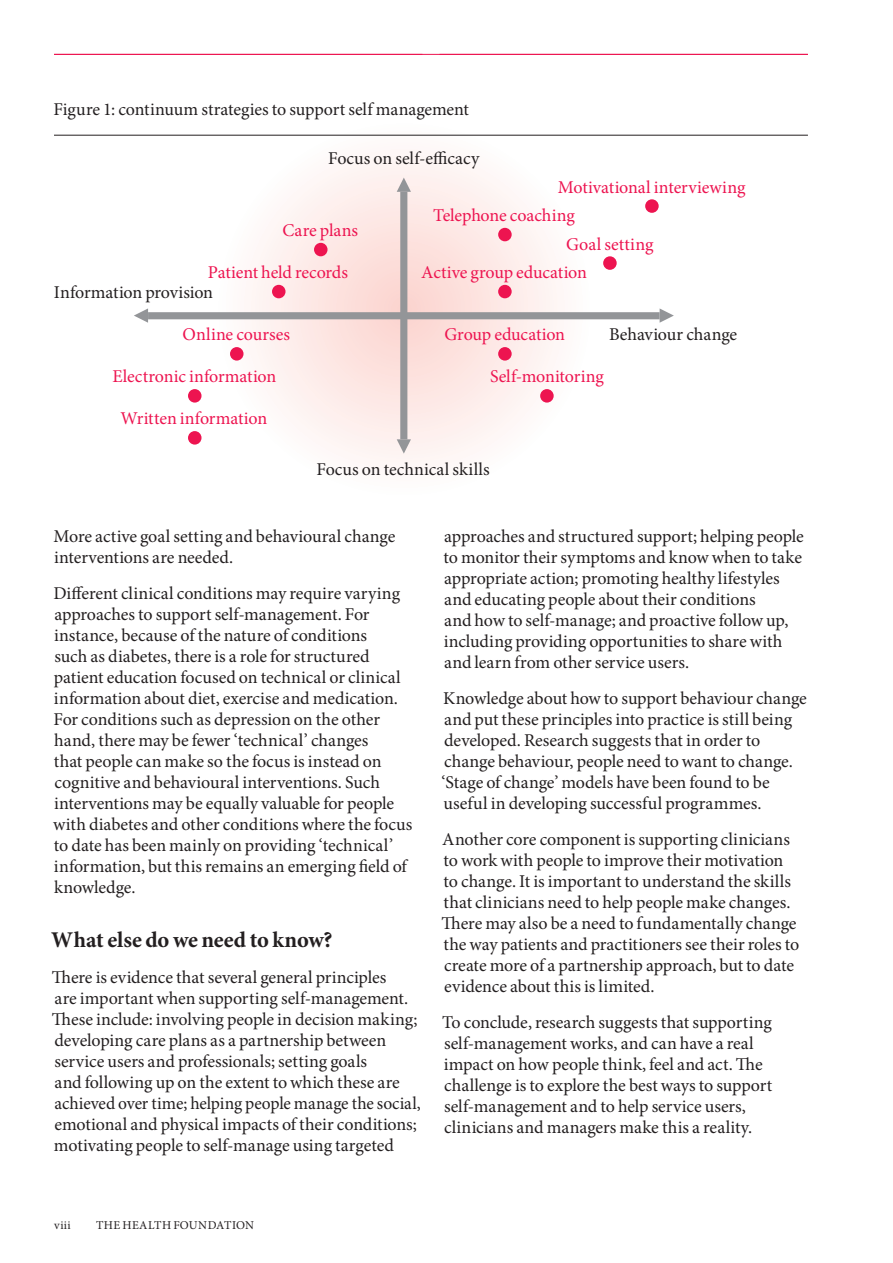
<style>
.page{position:relative;width:893px;height:1263px;background:#fff}
.page>*{position:absolute;margin:0;border:0;box-sizing:border-box;transform-origin:0 0}
.t1{font:700 22.5px "Minion Pro";letter-spacing:-.005em;color:#231f20}
.t2{font:18px/21px "Minion Pro";letter-spacing:-.005em;color:#231f20}
.t3{font:18px "Minion Pro";letter-spacing:-.005em;color:#ed1450}
.t4{font:12px "Minion Pro";letter-spacing:.025em;color:#231f20}
</style>
<div class="page">
<svg style="left:217px;top:122px;width:374px;height:374px"></svg>
<hr style="left:54px;top:135px;width:754px;height:1px;background:#231f20">
<div style="left:400px;top:192px;width:7px;height:247px;background:#939598"></div>
<svg style="left:397px;top:178px;width:14px;height:14px"></svg>
<svg style="left:397px;top:439px;width:14px;height:15px"></svg>
<div style="left:148px;top:312px;width:512px;height:7px;background:#939598"></div>
<svg style="left:660px;top:308px;width:14px;height:15px"></svg>
<svg style="left:134px;top:308px;width:14px;height:15px"></svg>
<div style="left:645px;top:199px;width:14px;height:14px;background:#ed1450;border-radius:50%"></div>
<div style="left:498px;top:228px;width:14px;height:13px;background:#ed1450;border-radius:50%"></div>
<div style="left:603px;top:256px;width:14px;height:14px;background:#ed1450;border-radius:50%"></div>
<div style="left:498px;top:347px;width:14px;height:14px;background:#ed1450;border-radius:50%"></div>
<div style="left:188px;top:389px;width:13px;height:14px;background:#ed1450;border-radius:50%"></div>
<div style="left:498px;top:285px;width:14px;height:13px;background:#ed1450;border-radius:50%"></div>
<div style="left:540px;top:389px;width:14px;height:14px;background:#ed1450;border-radius:50%"></div>
<div style="left:314px;top:243px;width:13px;height:13px;background:#ed1450;border-radius:50%"></div>
<div style="left:272px;top:285px;width:13px;height:13px;background:#ed1450;border-radius:50%"></div>
<div style="left:188px;top:431px;width:13px;height:14px;background:#ed1450;border-radius:50%"></div>
<div style="left:230px;top:347px;width:13px;height:14px;background:#ed1450;border-radius:50%"></div>
<hr style="left:54px;top:54px;width:754px;height:1px;background:#ed1450">
<p class="t2" style="left:53px;top:98px;width:417px">Figure 1: continuum strategies to support self management</p>
<p class="t2" style="left:328px;top:148px;width:153px">Focus on self-efficacy</p>
<p class="t3" style="left:282px;top:218px;width:77px">Care plans</p>
<p class="t3" style="left:208px;top:260px;width:142px">patient held records</p>
<p class="t2" style="left:54px;top:282px;width:161px">Information provision</p>
<p class="t3" style="left:183px;top:322px;width:109px">online courses</p>
<p class="t3" style="left:112px;top:364px;width:165px">Electronic information</p>
<p class="t3" style="left:120px;top:406px;width:148px">Written information</p>
<p class="t3" style="left:558px;top:175px;width:189px">motivational interviewing</p>
<p class="t3" style="left:433px;top:203px;width:143px">telephone coaching</p>
<p class="t3" style="left:566px;top:232px;width:89px">goal setting</p>
<p class="t3" style="left:421px;top:260px;width:167px">Active group education</p>
<p class="t3" style="left:445px;top:322px;width:122px">group education</p>
<p class="t2" style="left:609px;top:324px;width:129px">Behaviour change</p>
<p class="t3" style="left:490px;top:364px;width:115px">Self-monitoring</p>
<p class="t2" style="left:316px;top:458px;width:175px">Focus on technical skills</p>
<p class="t2" style="left:54px;top:526px;width:343px">More active goal setting and behavioural change interventions are needed.</p>
<p class="t2" style="left:53px;top:583px;width:361px">Different clinical conditions may require varying approaches to support self-management. For instance, because of the nature of conditions<br>such as diabetes, there is a role for structured patient education focused on technical or clinical information about diet, exercise and medication.<br>For conditions such as depression on the other hand, there may be fewer ‘technical’ changes<br>that people can make so the focus is instead on cognitive and behavioural interventions. Such interventions may be equally valuable for people with diabetes and other conditions where the focus to date has been mainly on providing ‘technical’ information, but this remains an emerging field of knowledge.</p>
<h4 class="t1" style="left:51px;top:924px;width:283px">What else do we need to know?</h4>
<p class="t2" style="left:52px;top:967px;width:370px">There is evidence that several general principles<br>are important when supporting self-management.<br>These include: involving people in decision making; developing care plans as a partnership between service users and professionals; setting goals<br>and following up on the extent to which these are achieved over time; helping people manage the social, emotional and physical impacts of their conditions; motivating people to self-manage using targeted</p>
<p class="t2" style="left:444px;top:526px;width:362px">approaches and structured support; helping people to monitor their symptoms and know when to take appropriate action; promoting healthy lifestyles and educating people about their conditions<br>and how to self-manage; and proactive follow up, including providing opportunities to share with and learn from other service users.</p>
<p class="t2" style="left:441px;top:688px;width:367px">Knowledge about how to support behaviour change and put these principles into practice is still being developed. Research suggests that in order to change behaviour, people need to want to change. ‘Stage of change’ models have been found to be useful in developing successful programmes.</p>
<p class="t2" style="left:442px;top:829px;width:359px">Another core component is supporting clinicians to work with people to improve their motivation to change. It is important to understand the skills that clinicians need to help people make changes.<br>There may also be a need to fundamentally change the way patients and practitioners see their roles to create more of a partnership approach, but to date evidence about this is limited.</p>
<p class="t2" style="left:442px;top:1012px;width:332px">To conclude, research suggests that supporting self-management works, and can have a real impact on how people think, feel and act. The challenge is to explore the best ways to support self-management and to help service users, clinicians and managers make this a reality.</p>
<p class="t4" style="left:54px;top:1217px;width:18px">viii</p>
<p class="t4" style="left:96px;top:1217px;width:160px">THE HEALTH FOUNDATION</p>
</div>
